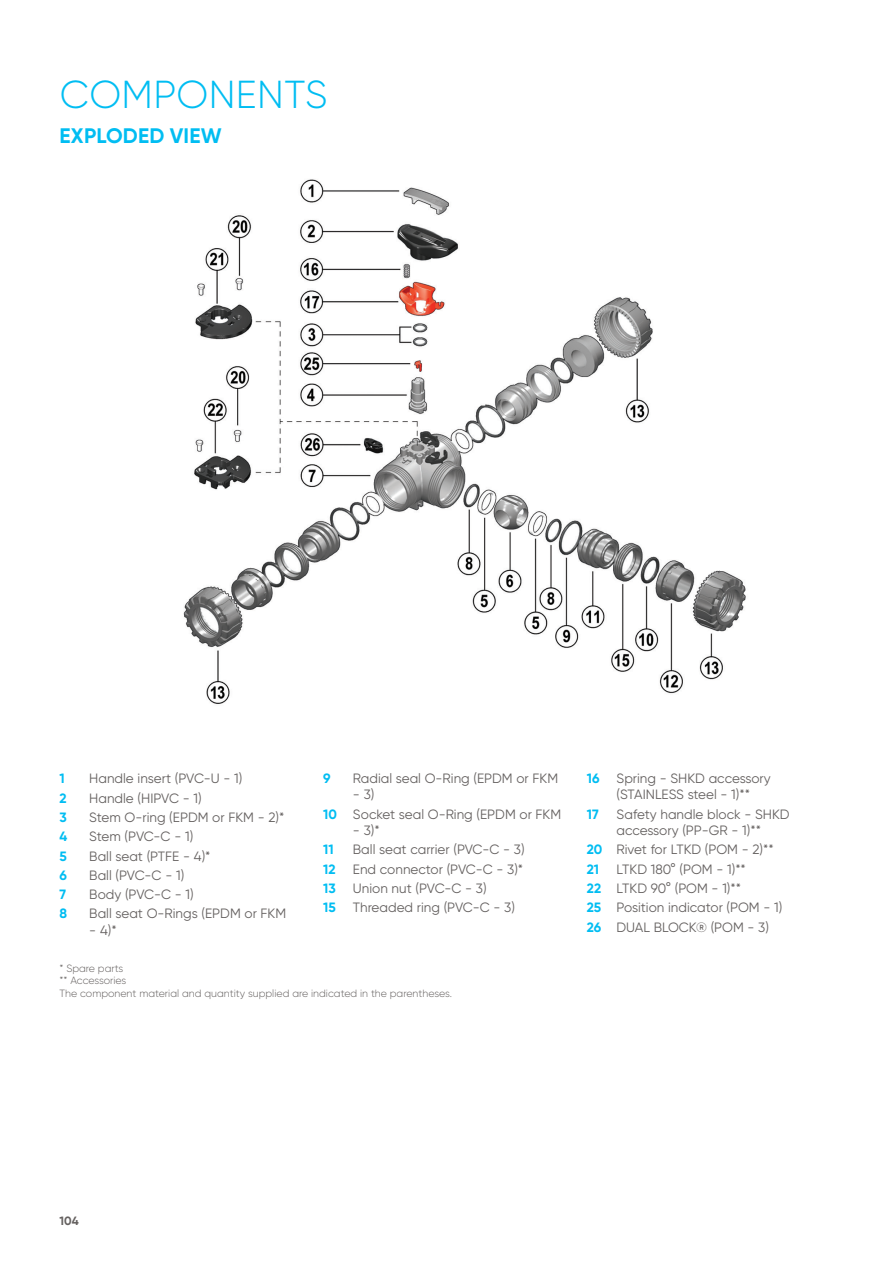
<style>
.page{position:relative;width:893px;height:1263px;background:#fff}
.page>*{position:absolute;margin:0;border:0;box-sizing:border-box;transform-origin:0 0}
.t1{font:300 39px "Gilroy";letter-spacing:.01em;color:#01bdf2}
.t2{font:700 21px "Gilroy";letter-spacing:.01em;color:#01bdf2}
.t3{font:13.5px/19.4px "Gilroy";color:#656160}
.t4{font:700 13.5px "Gilroy";color:#01bdf2}
.t5{font:700 12px "Gilroy";color:#656160}
.t6{font:300 10.5px/12.6px "Gilroy";color:#656160}
.s1{font-weight:700;color:#01bdf2}
</style>
<div class="page">
<img style="left:183px;top:179px;width:563px;height:525px">
<h1 class="t1" style="left:60px;top:71px;width:269px">COMPONENTS</h1>
<h2 class="t2" style="left:60px;top:123px;width:164px">EXPLODED VIEW</h2>
<p class="t4" style="left:60px;top:770px;width:7px">1</p>
<p class="t3" style="left:89px;top:769px;width:155px">Handle insert (PVC-U - 1)</p>
<p class="t4" style="left:60px;top:789px;width:9px">2</p>
<p class="t3" style="left:89px;top:788px;width:114px">Handle (HIPVC - 1)</p>
<p class="t4" style="left:60px;top:809px;width:9px">3</p>
<p class="t3" style="left:89px;top:807px;width:197px">Stem O-ring (EPDM or FKM - 2)*</p>
<p class="t4" style="left:60px;top:828px;width:9px">4</p>
<p class="t3" style="left:89px;top:827px;width:105px">Stem (PVC-C - 1)</p>
<p class="t4" style="left:60px;top:847px;width:9px">5</p>
<p class="t3" style="left:89px;top:846px;width:123px">Ball seat (PTFE - 4)*</p>
<p class="t4" style="left:60px;top:867px;width:9px">6</p>
<p class="t3" style="left:89px;top:865px;width:96px">Ball (PVC-C - 1)</p>
<p class="t4" style="left:60px;top:886px;width:8px">7</p>
<p class="t3" style="left:89px;top:884px;width:106px">Body (PVC-C - 1)</p>
<p class="t4" style="left:60px;top:905px;width:9px">8</p>
<p class="t3" style="left:89px;top:904px;width:198px">Ball seat O-Rings (EPDM or FKM</p>
<p class="t3" style="left:89px;top:920px;width:29px">- 4)*</p>
<p class="t4" style="left:323px;top:770px;width:9px">9</p>
<p class="t3" style="left:353px;top:769px;width:207px">Radial seal O-Ring (EPDM or FKM</p>
<p class="t3" style="left:323px;top:785px;width:240px;text-indent:30px">- 3)<br><span class="s1">10</span> Socket seal O-Ring (EPDM or FKM</p>
<p class="t3" style="left:353px;top:820px;width:28px">- 3)*</p>
<p class="t4" style="left:323px;top:841px;width:12px">11</p>
<p class="t3" style="left:353px;top:840px;width:173px">Ball seat carrier (PVC-C - 3)</p>
<p class="t4" style="left:323px;top:860px;width:14px">12</p>
<p class="t3" style="left:353px;top:859px;width:172px">End connector (PVC-C - 3)*</p>
<p class="t4" style="left:323px;top:880px;width:14px">13</p>
<p class="t3" style="left:353px;top:878px;width:135px">Union nut (PVC-C - 3)</p>
<p class="t4" style="left:323px;top:899px;width:14px">15</p>
<p class="t3" style="left:353px;top:898px;width:164px">Threaded ring (PVC-C - 3)</p>
<p class="t6" style="left:60px;top:961px;width:394px">* Spare parts<br>** Accessories<br>The component material and quantity supplied are indicated in the parentheses.</p>
<p class="t4" style="left:587px;top:770px;width:14px">16</p>
<p class="t3" style="left:617px;top:770px;width:156px;line-height:16.2px">Spring - SHKD accessory (STAINLESS steel - 1)**</p>
<p class="t4" style="left:587px;top:806px;width:13px">17</p>
<p class="t3" style="left:617px;top:806px;width:175px;line-height:16.2px">Safety handle block - SHKD accessory (PP-GR - 1)**</p>
<p class="t3" style="left:587px;top:840px;width:188px"><span class="s1">20</span> Rivet for LTKD (POM - 2)**<br><span class="s1">21</span></p>
<p class="t3" style="left:587px;top:859px;width:197px;text-indent:30px">LTKD 180° (POM - 1)**<br><span class="s1">22</span> LTKD 90° (POM - 1)**<br><span class="s1">25</span> Position indicator (POM - 1)<br><span class="s1">26</span> DUAL BLOCK® (POM - 3)</p>
<p class="t5" style="left:60px;top:1213px;width:21px">104</p>
</div>
